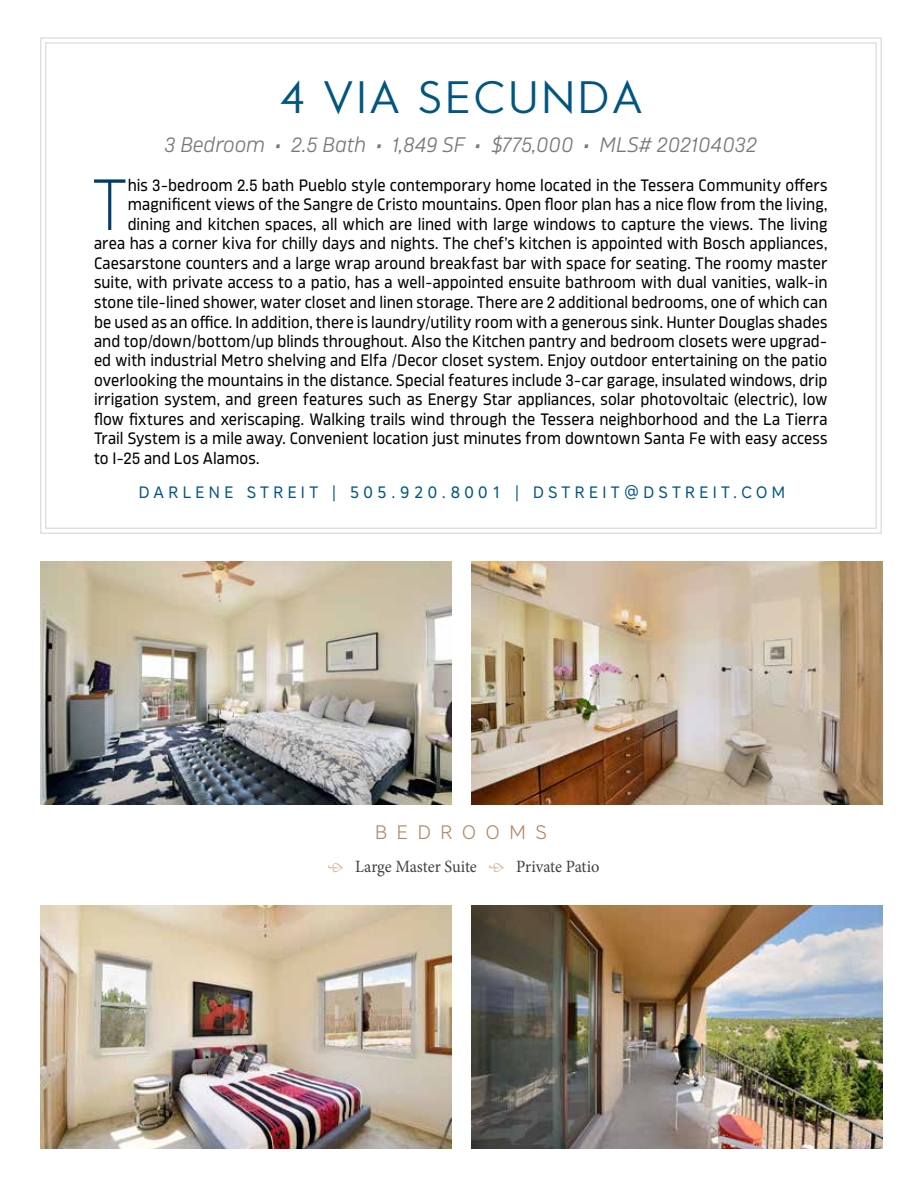
<style>
.page{position:relative;width:918px;height:1188px;background:#fff}
.page>*{position:absolute;margin:0;border:0;box-sizing:border-box;transform-origin:0 0}
.t1{font:300 72.15px "Karibu";color:#003d68;scale:.95 1}
.t2{font:43.5px "Aramis";letter-spacing:.12em;color:#005680}
.t3{font:italic 21px "Karibu";color:#77787b}
.t4{font:300 19.5px "Core Sans A35";letter-spacing:.5em;color:#b38868}
.t5{font:17.25px "Minion Pro";letter-spacing:-.005em;color:#414042;scale:.95 1}
.t6{font:16.5px "Karibu";letter-spacing:.005em;color:#000101;scale:.95 1}
.t7{font:16.5px "Core Sans A45";letter-spacing:.28em;color:#005680;scale:.95 1}
.s1{font-size:18.75px;color:#d3bba7}
</style>
<div class="page">
<svg style="left:40px;top:37px;width:842px;height:497px"></svg>
<img style="left:41px;top:562px;width:410px;height:243px">
<img style="left:472px;top:562px;width:410px;height:243px">
<img style="left:41px;top:905px;width:410px;height:243px">
<img style="left:472px;top:905px;width:410px;height:243px">
<h2 class="t2" style="left:280px;top:66px;width:363px">4 VIA SECUNDA</h2>
<p class="t3" style="left:165px;top:131px;width:594px">3 Bedroom • 2.5 Bath • 1,849 SF • $775,000 • MLS# 202104032</p>
<h1 class="t1" style="left:92px;top:160px;width:39px">T</h1>
<p class="t6" style="left:128px;top:175px;width:738px">his 3-bedroom 2.5 bath Pueblo style contemporary home located in the Tessera Community offers</p>
<p class="t6" style="left:128px;top:194px;width:738px">magnificent views of the Sangre de Cristo mountains. Open floor plan has a nice flow from the living,</p>
<p class="t6" style="left:128px;top:214px;width:738px">dining and kitchen spaces, all which are lined with large windows to capture the views. The living</p>
<p class="t6" style="left:94px;top:233px;width:773px">area has a corner kiva for chilly days and nights. The chef’s kitchen is appointed with Bosch appliances,</p>
<p class="t6" style="left:94px;top:253px;width:773px">Caesarstone counters and a large wrap around breakfast bar with space for seating. The roomy master</p>
<p class="t6" style="left:94px;top:272px;width:774px">suite, with private access to a patio, has a well-appointed ensuite bathroom with dual vanities, walk-in</p>
<p class="t6" style="left:94px;top:292px;width:774px">stone tile-lined shower, water closet and linen storage. There are 2 additional bedrooms, one of which can</p>
<p class="t6" style="left:94px;top:311px;width:773px">be used as an office. In addition, there is laundry/utility room with a generous sink. Hunter Douglas shades</p>
<p class="t6" style="left:94px;top:331px;width:773px">and top/down/bottom/up blinds throughout. Also the Kitchen pantry and bedroom closets were upgrad-</p>
<p class="t6" style="left:94px;top:350px;width:773px">ed with industrial Metro shelving and Elfa /Decor closet system. Enjoy outdoor entertaining on the patio</p>
<p class="t6" style="left:94px;top:370px;width:773px">overlooking the mountains in the distance. Special features include 3-car garage, insulated windows, drip</p>
<p class="t6" style="left:94px;top:389px;width:773px">irrigation system, and green features such as Energy Star appliances, solar photovoltaic (electric), low</p>
<p class="t6" style="left:94px;top:409px;width:774px">flow fixtures and xeriscaping. Walking trails wind through the Tessera neighborhood and the La Tierra</p>
<p class="t6" style="left:94px;top:428px;width:773px">Trail System is a mile away. Convenient location just minutes from downtown Santa Fe with easy access</p>
<p class="t6" style="left:94px;top:448px;width:176px">to I-25 and Los Alamos.</p>
<p class="t7" style="left:139px;top:481px;width:682px">DARLENE STREIT | 505.920.8001 | DSTREIT@DSTREIT.COM</p>
<p class="t4" style="left:375px;top:820px;width:173px">BEDROOMS</p>
<p class="t5" style="left:327px;top:855px;width:288px"><span class="s1">•</span> Large Master Suite <span class="s1">•</span> Private Patio</p>
</div>
